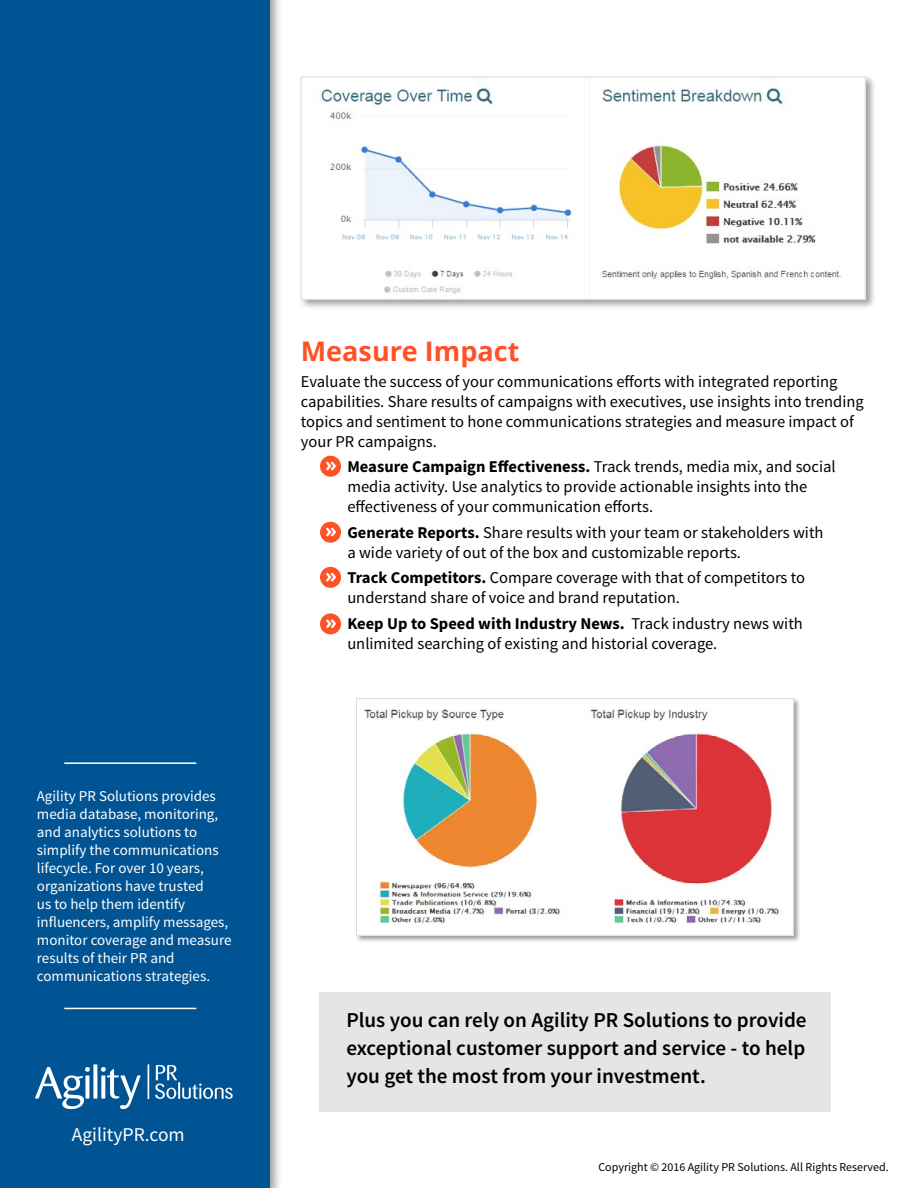
<style>
.page{position:relative;width:918px;height:1188px;background:#fff}
.page>*{position:absolute;margin:0;border:0;box-sizing:border-box;transform-origin:0 0}
.t1{font:700 27px "Open Sans";color:#ff5126}
.t2{font:600 21.15px/27.8px "Source Sans Pro";color:#000;text-align:justify}
.t3{font:19.5px "Source Sans Pro";color:#fff}
.t4{font:16.5px/19.8px "Source Sans Pro";color:#000}
.t5{font:15px/18px "Source Sans Pro";color:#fff}
.t6{font:12px "Source Sans Pro";color:#000}
.s1{font-weight:700}
</style>
<div class="page">
<div style="left:0;top:0;width:283px;height:1188px;background:#000;opacity:.38"></div>
<div style="left:0;top:0;width:269px;height:1188px;background:#005494"></div>
<div style="left:319px;top:992px;width:512px;height:119px;background:#e5e5e5"></div>
<div style="left:299px;top:75px;width:577px;height:235px;background:#000;opacity:.38"></div>
<img style="left:303px;top:79px;width:561px;height:219px">
<div style="left:301px;top:77px;width:565px;height:223px;border:1px solid #dbdbdb"></div>
<div style="left:320px;top:456px;width:21px;height:21px;background:#ff5126;border-radius:50%"></div>
<svg style="left:326px;top:462px;width:10px;height:9px"></svg>
<div style="left:320px;top:522px;width:21px;height:21px;background:#ff5126;border-radius:50%"></div>
<svg style="left:326px;top:528px;width:10px;height:9px"></svg>
<div style="left:320px;top:567px;width:21px;height:21px;background:#ff5126;border-radius:50%"></div>
<svg style="left:326px;top:573px;width:10px;height:9px"></svg>
<div style="left:320px;top:613px;width:21px;height:21px;background:#ff5126;border-radius:50%"></div>
<svg style="left:326px;top:619px;width:10px;height:9px"></svg>
<div style="left:355px;top:697px;width:446px;height:246px;background:#000;opacity:.38"></div>
<img style="left:358px;top:700px;width:434px;height:233px">
<div style="left:356px;top:698px;width:438px;height:237px;border:1px solid #dbdbdb"></div>
<hr style="left:64px;top:762px;width:132px;height:2px;background:#fff">
<hr style="left:64px;top:1008px;width:132px;height:1px;background:#fff">
<svg style="left:35px;top:1064px;width:106px;height:45px"></svg>
<svg style="left:155px;top:1065px;width:78px;height:34px"></svg>
<hr style="left:148px;top:1064px;width:1px;height:35px;background:#fff">
<p class="t5" style="left:37px;top:787px;width:196px">Agility PR Solutions provides media database, monitoring, and analytics solutions to simplify the communications lifecycle. For over 10 years, organizations have trusted<br>us to help them identify influencers, amplify messages, monitor coverage and measure results of their PR and communications strategies.</p>
<p class="t3" style="left:72px;top:1123px;width:114px">AgilityPR.com</p>
<h1 class="t1" style="left:301px;top:332px;width:220px">Measure Impact</h1>
<p class="t4" style="left:301px;top:372px;width:565px">Evaluate the success of your communications efforts with integrated reporting capabilities. Share results of campaigns with executives, use insights into trending topics and sentiment to hone communications strategies and measure impact of your PR campaigns.</p>
<p class="t4" style="left:347px;top:457px;width:490px;text-indent:-18px"><span class="s1">• Measure Campaign Effectiveness.</span> Track trends, media mix, and social media activity. Use analytics to provide actionable insights into the effectiveness of your communication efforts.</p>
<p class="t4" style="left:347px;top:523px;width:478px;text-indent:-18px"><span class="s1">• Generate Reports.</span> Share results with your team or stakeholders with a wide variety of out of the box and customizable reports.</p>
<p class="t4" style="left:347px;top:568px;width:459px;text-indent:-18px"><span class="s1">• Track Competitors.</span> Compare coverage with that of competitors to understand share of voice and brand reputation.</p>
<p class="t4" style="left:347px;top:614px;width:457px;text-indent:-18px"><span class="s1">• Keep Up to Speed with Industry News.</span> Track industry news with unlimited searching of existing and historial coverage.</p>
<p class="t2" style="left:346px;top:1007px;width:462px">Plus you can rely on Agility PR Solutions to provide exceptional customer support and service - to help you get the most from your investment.</p>
<p class="t6" style="left:598px;top:1159px;width:292px">Copyright © 2016 Agility PR Solutions. All Rights Reserved.</p>
</div>
